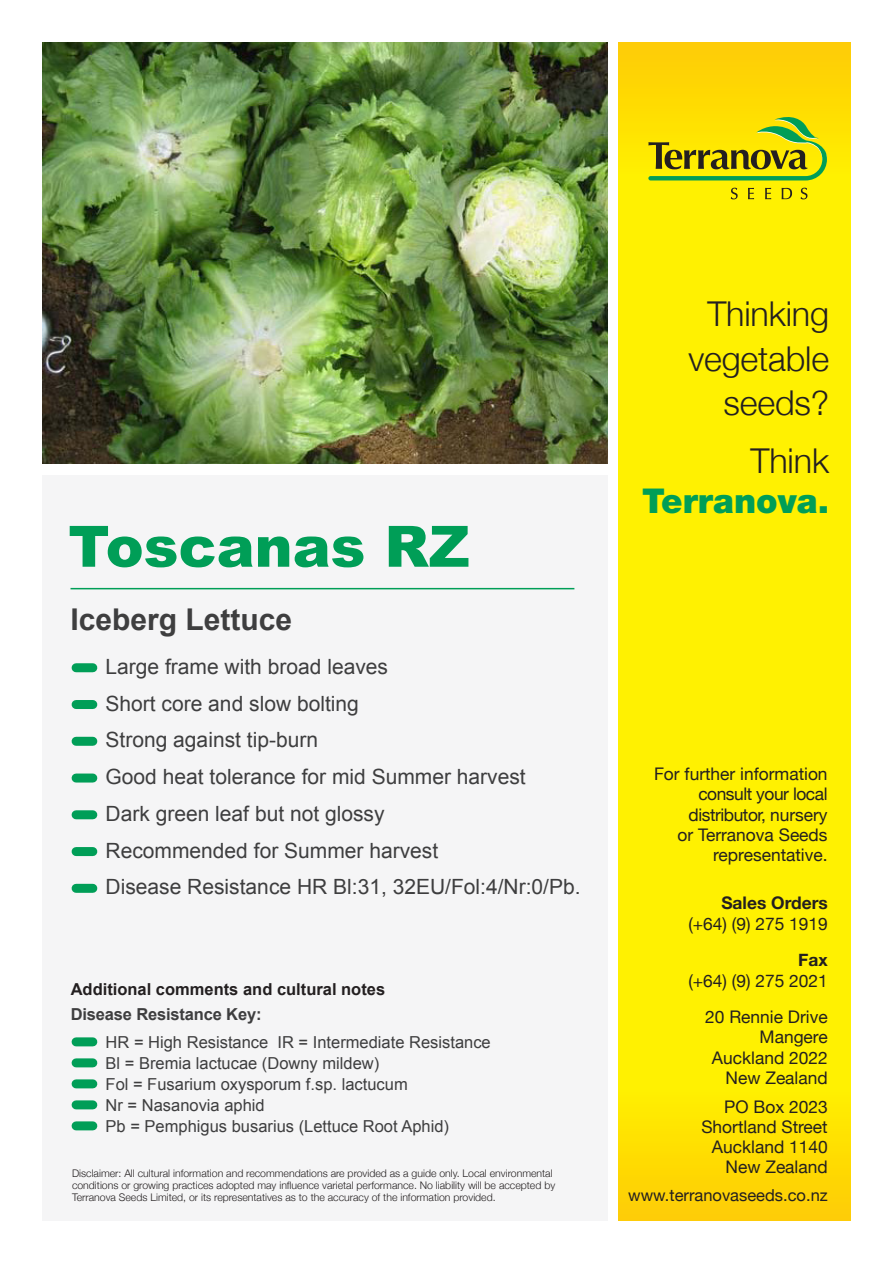
<style>
.page{position:relative;width:893px;height:1263px;background:#fff}
.page>*{position:absolute;margin:0;border:0;box-sizing:border-box;transform-origin:0 0}
.t1{font:900 57px "Arial";color:#009e57}
.t2{font:300 34.2px/44.5px "Helvetica Neue";letter-spacing:-.005em;color:#231f20;text-align:right}
.t3{font:900 34.2px/40.7px "Helvetica Neue LT Pro";color:#009e57;text-align:right}
.t4{font:700 30px "Arial";color:#3e3e3f}
.t5{font:21px "Arial";color:#3e3e3f}
.t6{font:17.4px/20.2px "Helvetica Neue";color:#231f20;text-align:right}
.t7{font:16.5px "Arial";color:#3e3e3f}
.t8{font:700 16.5px "Arial";color:#231f20}
.t9{font:16.5px "Helvetica Neue";color:#231f20}
.t10{font:700 16.5px "Arial";letter-spacing:-.01em;color:#3e3e3f}
.t11{font:300 10.5px/12px "Helvetica Neue";color:#231f20}
.s1{font-family:"Helvetica Neue";font-weight:300;color:#231f20}
.s2{font-weight:700}
</style>
<div class="page">
<div style="left:43px;top:475px;width:564px;height:745px;background:#f5f5f6"></div>
<img style="left:43px;top:43px;width:564px;height:420px">
<div style="left:76px;top:1037px;width:17px;height:9px;background:#009e57"></div>
<div style="left:76px;top:1058px;width:17px;height:9px;background:#009e57"></div>
<div style="left:76px;top:1079px;width:17px;height:9px;background:#009e57"></div>
<div style="left:76px;top:1100px;width:17px;height:9px;background:#009e57"></div>
<div style="left:76px;top:1121px;width:17px;height:9px;background:#009e57"></div>
<div style="left:76px;top:663px;width:17px;height:9px;background:#009e57"></div>
<div style="left:76px;top:700px;width:17px;height:9px;background:#009e57"></div>
<div style="left:76px;top:737px;width:17px;height:9px;background:#009e57"></div>
<div style="left:76px;top:773px;width:17px;height:9px;background:#009e57"></div>
<div style="left:76px;top:810px;width:17px;height:9px;background:#009e57"></div>
<div style="left:76px;top:847px;width:17px;height:9px;background:#009e57"></div>
<div style="left:76px;top:884px;width:17px;height:9px;background:#009e57"></div>
<hr style="left:71px;top:588px;width:503px;height:1px;background:#009e57">
<svg style="left:618px;top:42px;width:232px;height:575px;background:#feec01"></svg>
<svg style="left:618px;top:617px;width:232px;height:603px;background:#feec01"></svg>
<svg style="left:731px;top:188px;width:7px;height:11px"></svg>
<svg style="left:748px;top:188px;width:6px;height:11px"></svg>
<svg style="left:765px;top:188px;width:6px;height:11px"></svg>
<svg style="left:782px;top:188px;width:10px;height:11px"></svg>
<svg style="left:801px;top:188px;width:6px;height:11px"></svg>
<svg style="left:648px;top:117px;width:179px;height:63px;background:#c0c211"></svg>
<p class="t1" style="left:68px;top:505px;width:403px">Toscanas RZ</p>
<p class="t4" style="left:71px;top:600px;width:223px">Iceberg Lettuce</p>
<p class="t5" style="left:106px;top:653px;width:284px">Large frame with broad leaves</p>
<p class="t5" style="left:106px;top:689px;width:255px">Short core and slow bolting</p>
<p class="t5" style="left:106px;top:726px;width:214px">Strong against tip-burn</p>
<p class="t5" style="left:106px;top:763px;width:422px">Good heat tolerance for mid Summer harvest</p>
<p class="t5" style="left:106px;top:800px;width:280px">Dark green leaf but not glossy</p>
<p class="t5" style="left:106px;top:836px;width:334px">Recommended for Summer harvest</p>
<p class="t5" style="left:106px;top:873px;width:477px">Disease Resistance HR Bl:31, 32EU/Fol:4/Nr:0/Pb.</p>
<p class="t8" style="left:71px;top:978px;width:316px">Additional comments and cultural notes</p>
<p class="t10" style="left:71px;top:1004px;width:192px">Disease Resistance Key:</p>
<p class="t7" style="left:106px;top:1031px;width:387px">HR = High Resistance IR = Intermediate Resistance</p>
<p class="t7" style="left:106px;top:1052px;width:275px">Bl = Bremia lactucae (Downy mildew)</p>
<p class="t7" style="left:106px;top:1073px;width:304px">Fol = Fusarium oxysporum f.sp. lactucum</p>
<p class="t7" style="left:106px;top:1094px;width:161px">Nr = Nasanovia aphid</p>
<p class="t7" style="left:106px;top:1115px;width:345px">Pb = Pemphigus busarius (Lettuce Root Aphid)</p>
<p class="t11" style="left:72px;top:1166px;width:485px">Disclaimer: All cultural information and recommendations are provided as a guide only. Local environmental conditions or growing practices adopted may influence varietal performance. No liability will be accepted by<br>Terranova Seeds Limited, or its representatives as to the accuracy of the information provided.</p>
<p class="t2" style="left:688px;top:289px;width:142px">Thinking vegetable seeds?</p>
<p class="t3" style="left:642px;top:440px;width:188px"><span class="s1">Think<br></span>Terranova.</p>
<p class="t6" style="left:654px;top:765px;width:175px">For further information consult your local distributor, nursery<br>or Terranova Seeds representative.</p>
<p class="t6" style="left:688px;top:894px;width:141px"><span class="s2">Sales Orders </span>(+64) (9) 275 1919</p>
<p class="t6" style="left:688px;top:951px;width:141px"><span class="s2">Fax<br></span>(+64) (9) 275 2021</p>
<p class="t6" style="left:705px;top:1008px;width:124px">20 Rennie Drive<br>Mangere<br>Auckland 2022<br>New Zealand</p>
<p class="t6" style="left:701px;top:1097px;width:128px">PO Box 2023<br>Shortland Street<br>Auckland 1140<br>New Zealand</p>
<p class="t9" style="left:628px;top:1184px;width:201px">www.terranovaseeds.co.nz</p>
</div>
